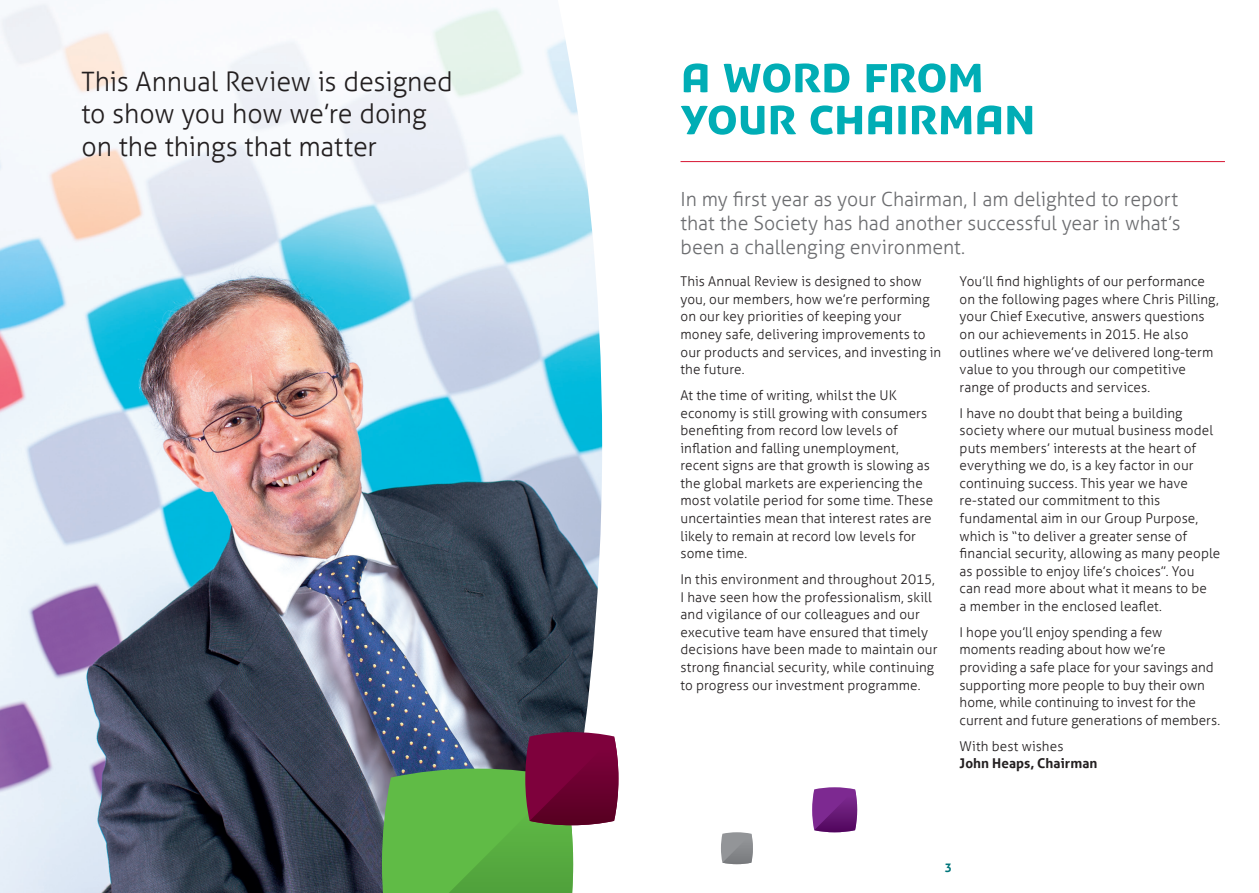
<style>
.page{position:relative;width:1259px;height:893px;background:#fff}
.page>*{position:absolute;margin:0;border:0;box-sizing:border-box;transform-origin:0 0}
.t1{font:54px/42px "YBSG Headline";letter-spacing:-.005em;color:#00adb5}
.t2{font:300 26.85px/32.1px "YBSG Aller";letter-spacing:-.005em;color:#231f20}
.t3{font:300 19.5px/24px "YBSG Aller";letter-spacing:-.005em;color:#6c6d70}
.t4{font:300 13.5px/17.5px "YBSG Aller";letter-spacing:.005em;color:#231f20}
.t5{font:700 13.5px "YBSG Aller";letter-spacing:.005em;color:#231f20}
.t6{font:700 12px "YBSG Aller";color:#00767b}
</style>
<div class="page">
<img style="left:0;top:3px;width:602px;height:890px">
<svg style="left:382px;top:732px;width:236px;height:161px;background:#6c8659"></svg>
<svg style="left:812px;top:787px;width:45px;height:45px;background:#782d89"></svg>
<svg style="left:721px;top:832px;width:32px;height:32px"></svg>
<hr style="left:680px;top:161px;width:545px;height:1px;background:#d71532">
<h2 class="t2" style="left:81px;top:66px;width:373px">This Annual Review is designed to show you how we’re doing on the things that matter</h2>
<h1 class="t1" style="left:680px;top:56px;width:356px">a word from your chairman</h1>
<h3 class="t3" style="left:680px;top:187px;width:501px">In my first year as your Chairman, I am delighted to report that the Society has had another successful year in what’s been a challenging environment.</h3>
<p class="t4" style="left:680px;top:273px;width:262px">This Annual Review is designed to show you, our members, how we’re performing on our key priorities of keeping your money safe, delivering improvements to our products and services, and investing in the future.</p>
<p class="t4" style="left:680px;top:387px;width:254px">At the time of writing, whilst the UK economy is still growing with consumers benefiting from record low levels of inflation and falling unemployment, recent signs are that growth is slowing as the global markets are experiencing the most volatile period for some time. These uncertainties mean that interest rates are likely to remain at record low levels for some time.</p>
<p class="t4" style="left:680px;top:571px;width:258px">In this environment and throughout 2015, I have seen how the professionalism, skill and vigilance of our colleagues and our executive team have ensured that timely decisions have been made to maintain our strong financial security, while continuing to progress our investment programme.</p>
<p class="t4" style="left:959px;top:273px;width:261px">You’ll find highlights of our performance on the following pages where Chris Pilling, your Chief Executive, answers questions on our achievements in 2015. He also outlines where we’ve delivered long-term value to you through our competitive range of products and services.</p>
<p class="t4" style="left:959px;top:404px;width:262px">I have no doubt that being a building society where our mutual business model puts members’ interests at the heart of everything we do, is a key factor in our continuing success. This year we have re-stated our commitment to this fundamental aim in our Group Purpose, which is “to deliver a greater sense of financial security, allowing as many people as possible to enjoy life’s choices”. You<br>can read more about what it means to be<br>a member in the enclosed leaflet.</p>
<p class="t4" style="left:959px;top:623px;width:262px">I hope you’ll enjoy spending a few moments reading about how we’re providing a safe place for your savings and supporting more people to buy their own home, while continuing to invest for the current and future generations of members.</p>
<p class="t4" style="left:959px;top:737px;width:105px">With best wishes</p>
<p class="t5" style="left:959px;top:755px;width:139px">John Heaps, Chairman</p>
<p class="t6" style="left:945px;top:860px;width:9px">3</p>
</div>
